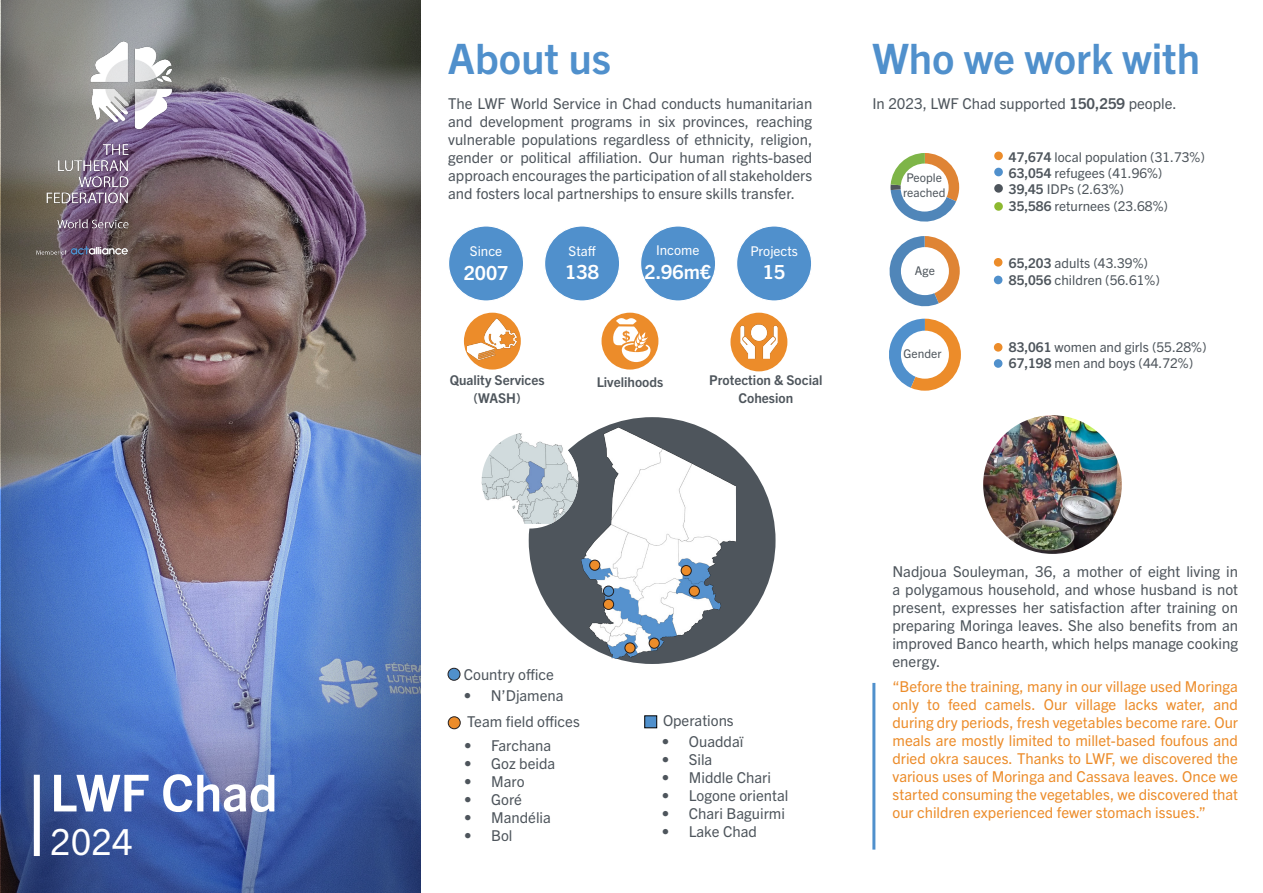
<style>
.page{position:relative;width:1263px;height:893px;background:#fff}
.page>*{position:absolute;margin:0;border:0;box-sizing:border-box;transform-origin:0 0}
.t1{font:700 51px "Trade Gothic Next LT Pro";color:#fff}
.t2{font:700 42px "Trade Gothic Next LT Pro";color:#5090cc}
.t3{font:36px "Trade Gothic Next LT Pro";color:#fff}
.t4{font:700 19.5px "Trade Gothic Next LT Pro";color:#fff}
.Bullet_points{font:15px/18px "Trade Gothic Next LT Pro";color:#4e555c;text-align:justify}
.Bullet_points-2{font:15px/18px "Trade Gothic Next LT Pro";color:#ec8c2a;text-align:justify}
.t5{font:13.5px "Trade Gothic Next LT Pro";color:#4e555c}
.t6{font:700 13.5px/18px "Trade Gothic Next LT Pro";color:#4e555c;text-align:center}
.t7{font:13.5px "Trade Gothic Next LT Pro";color:#fff}
.t8{font:12px/14.4px "Trade Gothic Next LT Pro";color:#4e555c}
.s1{font-weight:700}
</style>
<div class="page">
<hr style="left:872px;top:683px;width:3px;height:167px;background:#5090cc">
<div style="left:994px;top:343px;width:8px;height:9px;background:#ec8c2a;border-radius:50%"></div>
<div style="left:994px;top:359px;width:8px;height:9px;background:#5090cc;border-radius:50%"></div>
<svg style="left:889px;top:319px;width:72px;height:72px"></svg>
<div style="left:901px;top:331px;width:48px;height:48px;background:#fff;border-radius:50%"></div>
<svg style="left:889px;top:236px;width:71px;height:71px"></svg>
<div style="left:994px;top:258px;width:8px;height:9px;background:#ec8c2a;border-radius:50%"></div>
<div style="left:994px;top:276px;width:8px;height:8px;background:#5090cc;border-radius:50%"></div>
<div style="left:901px;top:247px;width:48px;height:48px;background:#fff;border-radius:50%"></div>
<svg style="left:890px;top:153px;width:69px;height:69px"></svg>
<div style="left:994px;top:152px;width:9px;height:8px;background:#ec8c2a;border-radius:50%"></div>
<div style="left:994px;top:168px;width:9px;height:8px;background:#5090cc;border-radius:50%"></div>
<div style="left:901px;top:164px;width:48px;height:48px;background:#fff;border-radius:50%"></div>
<div style="left:994px;top:184px;width:9px;height:9px;background:#4e555c;border-radius:50%"></div>
<img style="left:983px;top:415px;width:139px;height:139px;border-radius:69px">
<div style="left:994px;top:202px;width:9px;height:9px;background:#8db930;border-radius:50%"></div>
<div style="left:529px;top:417px;width:246px;height:247px;background:#4e555c;border-radius:50%"></div>
<img style="left:581px;top:428px;width:154px;height:230px">
<div style="left:448px;top:668px;width:12px;height:12px;background:#5090cc;border-radius:50%"></div>
<div style="left:448px;top:668px;width:12px;height:13px;border:1px solid #231f20;border-radius:50%"></div>
<div style="left:448px;top:717px;width:12px;height:12px;background:#ec8c2a;border-radius:50%"></div>
<div style="left:448px;top:716px;width:13px;height:13px;border:1px solid #231f20;border-radius:50%"></div>
<div style="left:644px;top:716px;width:13px;height:12px;background:#5090cc;border:1px solid #000"></div>
<img style="left:482px;top:433px;width:96px;height:91px">
<div style="left:601px;top:313px;width:57px;height:57px;background:#ec8c2a;border-radius:50%"></div>
<svg style="left:611px;top:318px;width:39px;height:44px"></svg>
<svg style="left:464px;top:313px;width:57px;height:57px"></svg>
<img style="left:467px;top:314px;width:50px;height:52px">
<div style="left:730px;top:313px;width:57px;height:58px;background:#ec8c2a;border-radius:50%"></div>
<img style="left:732px;top:315px;width:54px;height:53px">
<div style="left:449px;top:226px;width:75px;height:75px;background:#5090cc;border-radius:50%"></div>
<div style="left:448px;top:225px;width:76px;height:77px;border:1px solid #fff;border-radius:50%"></div>
<div style="left:545px;top:226px;width:75px;height:75px;background:#5090cc;border-radius:50%"></div>
<div style="left:544px;top:225px;width:76px;height:77px;border:1px solid #fff;border-radius:50%"></div>
<div style="left:641px;top:226px;width:75px;height:75px;background:#5090cc;border-radius:50%"></div>
<div style="left:640px;top:225px;width:76px;height:77px;border:1px solid #fff;border-radius:50%"></div>
<div style="left:737px;top:226px;width:75px;height:75px;background:#5090cc;border-radius:50%"></div>
<div style="left:736px;top:225px;width:76px;height:77px;border:1px solid #fff;border-radius:50%"></div>
<div style="left:603px;top:586px;width:11px;height:10px;background:#5090cc;border-radius:50%"></div>
<div style="left:603px;top:586px;width:11px;height:10px;border:1px solid #231f20;border-radius:50%"></div>
<div style="left:681px;top:565px;width:10px;height:11px;background:#ec8c2a;border-radius:50%"></div>
<div style="left:681px;top:565px;width:11px;height:11px;border:1px solid #231f20;border-radius:50%"></div>
<div style="left:689px;top:586px;width:10px;height:10px;background:#ec8c2a;border-radius:50%"></div>
<div style="left:689px;top:586px;width:11px;height:10px;border:1px solid #231f20;border-radius:50%"></div>
<div style="left:649px;top:638px;width:10px;height:10px;background:#ec8c2a;border-radius:50%"></div>
<div style="left:649px;top:638px;width:11px;height:11px;border:1px solid #231f20;border-radius:50%"></div>
<div style="left:625px;top:643px;width:10px;height:10px;background:#ec8c2a;border-radius:50%"></div>
<div style="left:625px;top:642px;width:10px;height:11px;border:1px solid #231f20;border-radius:50%"></div>
<div style="left:603px;top:599px;width:11px;height:10px;background:#ec8c2a;border-radius:50%"></div>
<div style="left:603px;top:599px;width:11px;height:11px;border:1px solid #231f20;border-radius:50%"></div>
<div style="left:590px;top:560px;width:10px;height:10px;background:#ec8c2a;border-radius:50%"></div>
<div style="left:589px;top:560px;width:11px;height:11px;border:1px solid #231f20;border-radius:50%"></div>
<img style="left:2px;top:0;width:419px;height:893px">
<div style="left:34px;top:775px;width:6px;height:81px;background:#fff"></div>
<img style="left:1px;top:0;width:193px;height:271px">
<p class="t1" style="left:50px;top:757px;width:229px">LWF Chad</p>
<p class="t3" style="left:50px;top:816px;width:84px">2024</p>
<p class="t2" style="left:448px;top:30px;width:165px">About us</p>
<p class="Bullet_points" style="left:448px;top:94px;width:366px">The LWF World Service in Chad conducts humanitarian and development programs in six provinces, reaching vulnerable populations regardless of ethnicity, religion, gender or political affiliation. Our human rights-based approach encourages the participation of all stakeholders and fosters local partnerships to ensure skills transfer.</p>
<p class="t7" style="left:470px;top:242px;width:34px">Since</p>
<p class="t4" style="left:464px;top:259px;width:46px">2007</p>
<p class="t7" style="left:568px;top:241px;width:29px">Staff</p>
<p class="t4" style="left:565px;top:258px;width:35px">138</p>
<p class="t7" style="left:656px;top:241px;width:45px">Income</p>
<p class="t4" style="left:645px;top:258px;width:68px">2.96m€</p>
<p class="t7" style="left:750px;top:242px;width:49px">Projects</p>
<p class="t4" style="left:763px;top:259px;width:24px">15</p>
<p class="t6" style="left:450px;top:370px;width:96px">Quality Services</p>
<p class="t6" style="left:597px;top:372px;width:68px">Livelihoods</p>
<p class="t6" style="left:473px;top:388px;width:49px">(WASH)</p>
<p class="t6" style="left:709px;top:371px;width:115px">Protection &amp; Social<br>Cohesion</p>
<p class="t2" style="left:872px;top:30px;width:329px">Who we work with</p>
<p class="Bullet_points" style="left:872px;top:94px;width:306px">In 2023, LWF Chad supported <span class="s1">150,259</span> people.</p>
<p class="t8" style="left:903px;top:170px;width:44px">People reached</p>
<p class="t8" style="left:915px;top:263px;width:21px">Age</p>
<p class="t8" style="left:903px;top:345px;width:39px">Gender</p>
<p class="t5" style="left:1009px;top:148px;width:197px"><span class="s1">47,674</span> local population (31.73%)</p>
<p class="t5" style="left:1009px;top:164px;width:155px"><span class="s1">63,054</span> refugees (41.96%)</p>
<p class="t5" style="left:1009px;top:180px;width:117px"><span class="s1">39,45</span> IDPs (2.63%)</p>
<p class="t5" style="left:1009px;top:196px;width:161px"><span class="s1">35,586</span> returnees (23.68%)</p>
<p class="t5" style="left:1009px;top:254px;width:141px"><span class="s1">65,203</span> adults (43.39%)</p>
<p class="t5" style="left:1009px;top:270px;width:152px"><span class="s1">85,056</span> children (56.61%)</p>
<p class="t5" style="left:1009px;top:338px;width:199px"><span class="s1">83,061</span> women and girls (55.28%)</p>
<p class="t5" style="left:1009px;top:354px;width:186px"><span class="s1">67,198</span> men and boys (44.72%)</p>
<p class="Bullet_points" style="left:464px;top:664px;width:92px">Country office</p>
<p class="Bullet_points" style="left:464px;top:685px;width:101px">• N’Djamena</p>
<p class="Bullet_points" style="left:467px;top:712px;width:114px">Team field offices</p>
<p class="Bullet_points" style="left:464px;top:736px;width:89px">• Farchana</p>
<p class="Bullet_points" style="left:464px;top:754px;width:93px">• Goz beida</p>
<p class="Bullet_points" style="left:464px;top:772px;width:62px">• Maro</p>
<p class="Bullet_points" style="left:464px;top:790px;width:59px">• Goré</p>
<p class="Bullet_points" style="left:464px;top:808px;width:88px">• Mandélia</p>
<p class="Bullet_points" style="left:464px;top:826px;width:50px">• Bol</p>
<p class="Bullet_points" style="left:663px;top:710px;width:72px">Operations</p>
<p class="Bullet_points" style="left:662px;top:732px;width:83px">• Ouaddaï</p>
<p class="Bullet_points" style="left:662px;top:750px;width:52px">• Sila</p>
<p class="Bullet_points" style="left:662px;top:768px;width:111px">• Middle Chari</p>
<p class="Bullet_points" style="left:662px;top:786px;width:128px">• Logone oriental</p>
<p class="Bullet_points" style="left:662px;top:804px;width:125px">• Chari Baguirmi</p>
<p class="Bullet_points" style="left:662px;top:822px;width:97px">• Lake Chad</p>
<p class="Bullet_points" style="left:892px;top:561px;width:347px">Nadjoua Souleyman, 36, a mother of eight living in a polygamous household, and whose husband is not present, expresses her satisfaction after training on preparing Moringa leaves. She also benefits from an improved Banco hearth, which helps manage cooking energy.</p>
<p class="Bullet_points-2" style="left:892px;top:677px;width:347px">“Before the training, many in our village used Moringa only to feed camels. Our village lacks water, and during dry periods, fresh vegetables become rare. Our meals are mostly limited to millet-based foufous and dried okra sauces. Thanks to LWF, we discovered the various uses of Moringa and Cassava leaves. Once we started consuming the vegetables, we discovered that our children experienced fewer stomach issues.”</p>
</div>
